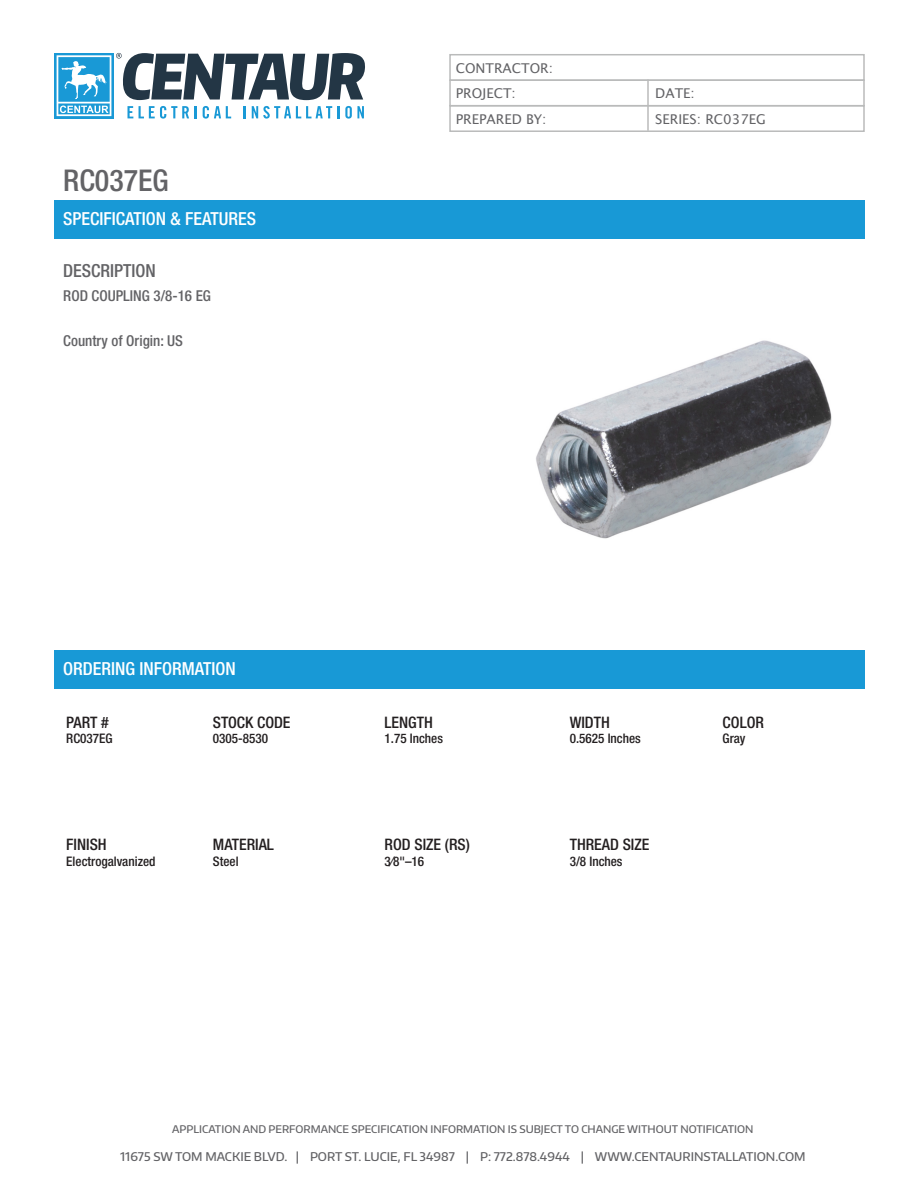
<style>
.page{position:relative;width:918px;height:1188px;background:#fff}
.page>*{position:absolute;margin:0;border:0;box-sizing:border-box;transform-origin:0 0}
.t1{font:500 condensed 30px "Helvetica Neue";color:#636366}
.t2{font:500 condensed 18px "Helvetica Neue";color:#fff}
.t3{font:500 condensed 18px "Helvetica Neue";color:#636366}
.t4{font:500 condensed 15.9px "Helvetica Neue";color:#231f20}
.t5{font:500 condensed 15px "Helvetica Neue";color:#636366}
.t6{font:13.5px "Lucida Grande";color:#636366}
.t7{font:500 condensed 13.2px "Helvetica Neue";color:#231f20}
.t8{font:500 12px "Encode Sans Normal";color:#636366}
.t9{font:500 10.5px "Encode Sans Normal";color:#636366}
</style>
<div class="page">
<svg style="left:54px;top:53px;width:3px;height:65px"></svg>
<svg style="left:57px;top:53px;width:308px;height:65px"></svg>
<div style="left:449px;top:54px;width:416px;height:27px;border:2px solid #babbbb"></div>
<div style="left:449px;top:79px;width:416px;height:27px;border:2px solid #babbbb"></div>
<hr style="left:647px;top:80px;width:2px;height:25px;background:#babbbb">
<div style="left:449px;top:105px;width:416px;height:27px;border:2px solid #babbbb"></div>
<hr style="left:647px;top:106px;width:2px;height:24px;background:#babbbb">
<div style="left:54px;top:200px;width:811px;height:39px;background:#1899d6"></div>
<div style="left:54px;top:650px;width:811px;height:39px;background:#1899d6"></div>
<img style="left:536px;top:340px;width:296px;height:199px">
<p class="t1" style="left:63px;top:163px;width:107px">RC037EG</p>
<p class="t2" style="left:63px;top:208px;width:195px">SPECIFICATION &amp; FEATURES</p>
<p class="t3" style="left:63px;top:260px;width:94px">DESCRIPTION</p>
<p class="t5" style="left:63px;top:286px;width:149px">ROD COUPLING 3/8-16 EG</p>
<p class="t5" style="left:63px;top:331px;width:121px">Country of Origin: US</p>
<p class="t6" style="left:456px;top:60px;width:99px">CONTRACTOR:</p>
<p class="t6" style="left:456px;top:86px;width:62px">PROJECT:</p>
<p class="t6" style="left:655px;top:86px;width:41px">DATE:</p>
<p class="t6" style="left:456px;top:111px;width:92px">PREPARED BY:</p>
<p class="t6" style="left:655px;top:111px;width:112px">SERIES: RC037EG</p>
<p class="t2" style="left:63px;top:658px;width:174px">ORDERING INFORMATION</p>
<p class="t4" style="left:66px;top:712px;width:44px">PART #</p>
<p class="t7" style="left:66px;top:731px;width:48px">RC037EG</p>
<p class="t4" style="left:213px;top:712px;width:79px">STOCK CODE</p>
<p class="t7" style="left:213px;top:731px;width:57px">0305-8530</p>
<p class="t4" style="left:385px;top:712px;width:50px">LENGTH</p>
<p class="t7" style="left:385px;top:731px;width:60px">1.75 Inches</p>
<p class="t4" style="left:570px;top:712px;width:42px">WIDTH</p>
<p class="t7" style="left:570px;top:731px;width:73px">0.5625 Inches</p>
<p class="t4" style="left:723px;top:712px;width:43px">COLOR</p>
<p class="t7" style="left:723px;top:731px;width:24px">Gray</p>
<p class="t4" style="left:66px;top:835px;width:42px">FINISH</p>
<p class="t7" style="left:66px;top:854px;width:91px">Electrogalvanized</p>
<p class="t4" style="left:213px;top:835px;width:63px">MATERIAL</p>
<p class="t7" style="left:213px;top:854px;width:27px">Steel</p>
<p class="t4" style="left:385px;top:835px;width:87px">ROD SIZE (RS)</p>
<p class="t7" style="left:385px;top:854px;width:41px">3⁄8"–16</p>
<p class="t4" style="left:570px;top:835px;width:81px">THREAD SIZE</p>
<p class="t7" style="left:570px;top:854px;width:54px">3/8 Inches</p>
<p class="t9" style="left:172px;top:1122px;width:583px">APPLICATION AND PERFORMANCE SPECIFICATION INFORMATION IS SUBJECT TO CHANGE WITHOUT NOTIFICATION</p>
<p class="t8" style="left:120px;top:1149px;width:687px">11675 SW TOM MACKIE BLVD. | PORT ST. LUCIE, FL 34987 | P: 772.878.4944 | WWW.CENTAURINSTALLATION.COM</p>
</div>
